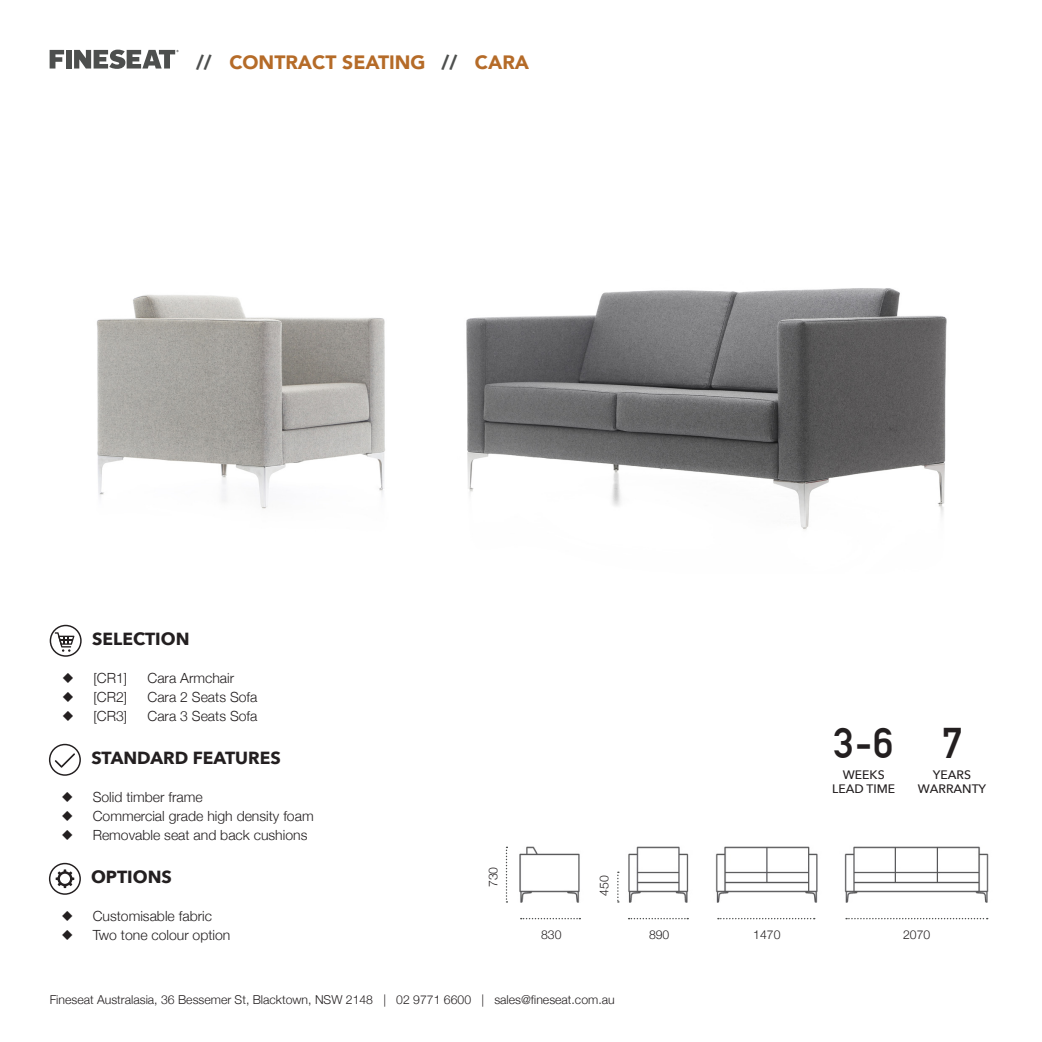
<style>
.page{position:relative;width:1042px;height:1042px;background:#fff}
.page>*{position:absolute;margin:0;border:0;box-sizing:border-box;transform-origin:0 0}
.Body_Text{font:700 42px "DIN Alternate";color:#231f20}
.Category{font:900 19.25px "Avenir";color:#b56b28}
.Category-2{font:900 19.25px "Avenir";color:#4d4f4e}
.Subtitle{font:700 17.5px "Avenir Next";color:#231f20}
.Standard_2{font:300 14px "Helvetica Neue";color:#231f20}
.Table_Content{font:300 12.25px "Helvetica Neue";color:#231f20}
.t1{font:500 12.25px "Avenir Next";color:#231f20}
.s1{color:#4d4f4e}
</style>
<div class="page">
<img style="left:505px;top:846px;width:75px;height:57px">
<img style="left:628px;top:846px;width:190px;height:57px">
<img style="left:844px;top:846px;width:145px;height:57px">
<svg style="left:50px;top:50px;width:14px;height:19px"></svg>
<div style="left:66px;top:50px;width:6px;height:19px;background:#4d4f4e"></div>
<svg style="left:74px;top:50px;width:105px;height:19px"></svg>
<svg style="left:49px;top:744px;width:32px;height:32px"></svg>
<svg style="left:50px;top:625px;width:32px;height:32px"></svg>
<svg style="left:49px;top:863px;width:32px;height:32px"></svg>
<svg style="left:846px;top:918px;width:141px;height:1px"></svg>
<svg style="left:718px;top:918px;width:97px;height:1px"></svg>
<svg style="left:628px;top:918px;width:60px;height:1px"></svg>
<svg style="left:521px;top:918px;width:59px;height:1px"></svg>
<svg style="left:506px;top:846px;width:1px;height:56px"></svg>
<svg style="left:617px;top:871px;width:2px;height:31px"></svg>
<img style="left:97px;top:295px;width:288px;height:214px">
<img style="left:466px;top:288px;width:481px;height:242px">
<h2 class="Category" style="left:196px;top:46px;width:231px"><span class="s1">//</span> CONTRACT SEATING</h2>
<p class="Category-2" style="left:442px;top:46px;width:17px">//</p>
<p class="Category" style="left:475px;top:46px;width:56px">CARA</p>
<p class="Subtitle" style="left:92px;top:624px;width:99px">SELECTION</p>
<p class="Standard_2" style="left:93px;top:666px;width:35px">[CR1]</p>
<p class="Standard_2" style="left:93px;top:685px;width:35px">[CR2]</p>
<p class="Standard_2" style="left:93px;top:705px;width:35px">[CR3]</p>
<p class="Standard_2" style="left:147px;top:666px;width:88px">Cara Armchair</p>
<p class="Standard_2" style="left:147px;top:685px;width:111px">Cara 2 Seats Sofa</p>
<p class="Standard_2" style="left:147px;top:705px;width:111px">Cara 3 Seats Sofa</p>
<p class="Subtitle" style="left:91px;top:743px;width:191px">STANDARD FEATURES</p>
<p class="Standard_2" style="left:93px;top:785px;width:111px">Solid timber frame</p>
<p class="Standard_2" style="left:93px;top:804px;width:222px">Commercial grade high density foam</p>
<p class="Standard_2" style="left:93px;top:824px;width:216px">Removable seat and back cushions</p>
<p class="Body_Text" style="left:834px;top:711px;width:61px">3-6</p>
<p class="t1" style="left:843px;top:764px;width:43px">WEEKS</p>
<p class="t1" style="left:832px;top:778px;width:65px">LEAD TIME</p>
<p class="Body_Text" style="left:942px;top:711px;width:22px">7</p>
<p class="t1" style="left:933px;top:764px;width:40px">YEARS</p>
<p class="t1" style="left:918px;top:778px;width:70px">WARRANTY</p>
<p class="Table_Content" style="left:483px;top:887px;width:22px;rotate:-90deg">730</p>
<p class="Table_Content" style="left:594px;top:896px;width:22px;rotate:-90deg">450</p>
<p class="Subtitle" style="left:91px;top:862px;width:82px">OPTIONS</p>
<p class="Standard_2" style="left:93px;top:904px;width:121px">Customisable fabric</p>
<p class="Standard_2" style="left:93px;top:923px;width:139px">Two tone colour option</p>
<p class="Table_Content" style="left:541px;top:925px;width:22px">830</p>
<p class="Table_Content" style="left:649px;top:925px;width:22px">890</p>
<p class="Table_Content" style="left:753px;top:925px;width:29px">1470</p>
<p class="Table_Content" style="left:903px;top:925px;width:29px">2070</p>
<p class="Table_Content" style="left:50px;top:990px;width:566px">Fineseat Australasia, 36 Bessemer St, Blacktown, NSW 2148 | 02 9771 6600 | sales@fineseat.com.au</p>
</div>
